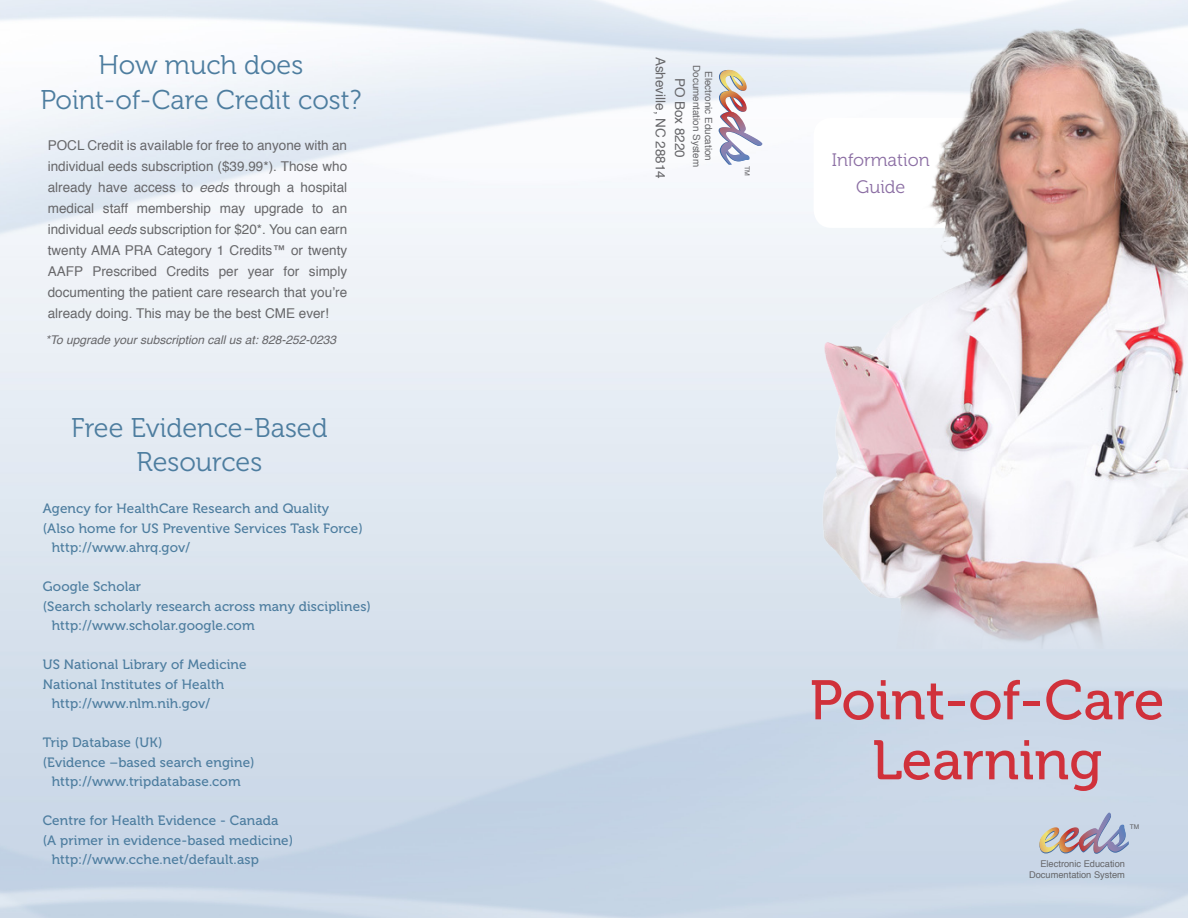
<style>
.page{position:relative;width:1188px;height:918px;background:#fff}
.page>*{position:absolute;margin:0;border:0;box-sizing:border-box;transform-origin:0 0}
.t1{font:55.5px "Museo 500";color:#d0313b}
.t2{font:27px/34.5px "Museo 300";color:#4d7d9f;text-align:center}
.t3{font:18px "Museo 300";color:#8c6fa4}
.t4{font:13.5px "Museo 500";letter-spacing:.01em;color:#4d7d9f}
.t5{font:13.5px/21px "Helvetica";color:#67676a;text-align:justify}
.t6{font:italic 12px "Helvetica";color:#67676a}
.t7{font:9.9px "Helvetica";color:#656568}
.t8{font:9.3px "Helvetica";color:#656568}
.t9{font:6.9px "Helvetica";color:#616164}
.t10{font:6.45px "Helvetica";color:#616164}
.s1{font-style:italic}
</style>
<div class="page">
<svg style="left:1039px;top:813px;width:90px;height:41px;background:#b9b6c2"></svg>
<svg style="left:719px;top:70px;width:43px;height:95px"></svg>
<img style="left:801px;top:0;width:387px;height:649px">
<p class="t2" style="left:99px;top:49px;width:206px">How much does</p>
<p class="t2" style="left:40px;top:83px;width:322px">Point-of-Care Credit cost?</p>
<p class="t5" style="left:48px;top:136px;width:301px">POCL Credit is available for free to anyone with an individual eeds subscription ($39.99*). Those who already have access to <span class="s1">eeds</span> through a hospital medical staff membership may upgrade to an individual <span class="s1">eeds</span> subscription for $20*. You can earn twenty AMA PRA Category 1 Credits™ or twenty AAFP Prescribed Credits per year for simply documenting the patient care research that you’re already doing. This may be the best CME ever!</p>
<p class="t6" style="left:45px;top:330px;width:292px">*To upgrade your subscription call us at: 828-252-0233</p>
<p class="t2" style="left:71px;top:411px;width:258px">Free Evidence-Based<br>Resources</p>
<p class="t4" style="left:43px;top:501px;width:288px">Agency for HealthCare Research and Quality</p>
<p class="t4" style="left:43px;top:521px;width:322px">(Also home for US Preventive Services Task Force)</p>
<p class="t4" style="left:52px;top:540px;width:140px">http://www.ahrq.gov/</p>
<p class="t4" style="left:43px;top:579px;width:100px">Google Scholar</p>
<p class="t4" style="left:43px;top:599px;width:330px">(Search scholarly research across many disciplines)</p>
<p class="t4" style="left:52px;top:618px;width:205px">http://www.scholar.google.com</p>
<p class="t4" style="left:43px;top:657px;width:205px">US National Library of Medicine</p>
<p class="t4" style="left:43px;top:677px;width:183px">National Institutes of Health</p>
<p class="t4" style="left:52px;top:696px;width:160px">http://www.nlm.nih.gov/</p>
<p class="t4" style="left:43px;top:735px;width:122px">Trip Database (UK)</p>
<p class="t4" style="left:43px;top:755px;width:214px">(Evidence –based search engine)</p>
<p class="t4" style="left:52px;top:774px;width:190px">http://www.tripdatabase.com</p>
<p class="t4" style="left:43px;top:813px;width:237px">Centre for Health Evidence - Canada</p>
<p class="t4" style="left:43px;top:833px;width:252px">(A primer in evidence-based medicine)</p>
<p class="t4" style="left:52px;top:852px;width:209px">http://www.cche.net/default.asp</p>
<p class="t5" style="left:671px;top:57px;width:124px;rotate:90deg">Asheville, NC 28814</p>
<p class="t7" style="left:704px;top:65px;width:103px;rotate:90deg">Documentation System</p>
<p class="t7" style="left:716px;top:71px;width:91px;rotate:90deg">Electronic Education</p>
<p class="t5" style="left:690px;top:78px;width:82px;rotate:90deg">PO Box 8220</p>
<p class="t9" style="left:752px;top:166px;width:11px;rotate:90deg">TM</p>
<p class="t3" style="left:832px;top:150px;width:99px">Information</p>
<p class="t3" style="left:856px;top:177px;width:51px">Guide</p>
<p class="t1" style="left:810px;top:670px;width:356px">Point-of-Care</p>
<p class="t1" style="left:872px;top:730px;width:232px">Learning</p>
<p class="t10" style="left:1130px;top:822px;width:11px">TM</p>
<p class="t8" style="left:1040px;top:856px;width:86px">Electronic Education</p>
<p class="t8" style="left:1029px;top:867px;width:97px">Documentation System</p>
</div>
